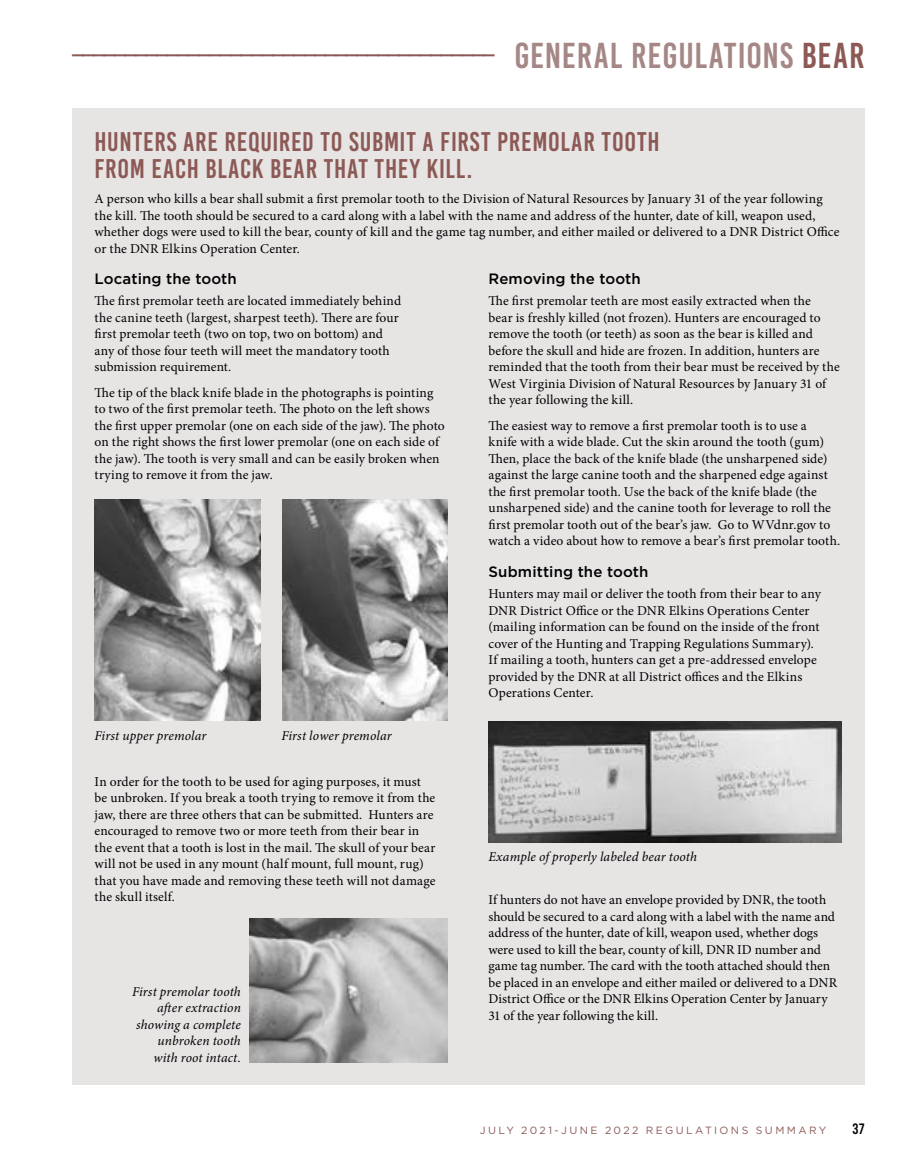
<style>
.page{position:relative;width:905px;height:1175px;background:#fff}
.page>*{position:absolute;margin:0;border:0;box-sizing:border-box;transform-origin:0 0}
.t1{font:27px/27px "Bebas Kai";letter-spacing:.03em;color:#8c5955}
.t2{font:500 15px "Gotham";letter-spacing:.01em;color:#000}
.t3{font:15px "Bebas Kai";color:#000}
.t4{font:13.5px/16.5px "Minion Pro";letter-spacing:.005em;color:#000}
.t5{font:italic 13.5px/16.5px "Minion Pro";letter-spacing:.01em;color:#000;text-align:right}
.t6{font:10.5px "Gotham";letter-spacing:.23em;color:#8c5955}
.s1{font-size:36px;color:#a58786}
.s2{font-size:36px}
</style>
<div class="page">
<div style="left:72px;top:108px;width:792px;height:976px;background:#e7e4e4"></div>
<img style="left:94px;top:500px;width:166px;height:220px">
<img style="left:282px;top:500px;width:166px;height:220px">
<img style="left:250px;top:918px;width:198px;height:144px">
<img style="left:488px;top:721px;width:353px;height:121px">
<h1 class="t1" style="left:72px;top:30px;width:794px">________________________________________ <span class="s1">GENERAL REGULATIONS</span> <span class="s2">BEAR</span></h1>
<h1 class="t1" style="left:94px;top:128px;width:566px">HUNTERS ARE REQUIRED TO SUBMIT A FIRST PREMOLAR TOOTH<br>FROM EACH BLACK BEAR THAT THEY KILL.</h1>
<p class="t4" style="left:94px;top:191px;width:746px">A person who kills a bear shall submit a first premolar tooth to the Division of Natural Resources by January 31 of the year following the kill. The tooth should be secured to a card along with a label with the name and address of the hunter, date of kill, weapon used, whether dogs were used to kill the bear, county of kill and the game tag number, and either mailed or delivered to a DNR District Office or the DNR Elkins Operation Center.</p>
<p class="t2" style="left:94px;top:269px;width:144px">Locating the tooth</p>
<p class="t4" style="left:94px;top:293px;width:308px">The first premolar teeth are located immediately behind the canine teeth (largest, sharpest teeth). There are four first premolar teeth (two on top, two on bottom) and any of those four teeth will meet the mandatory tooth submission requirement.</p>
<p class="t4" style="left:94px;top:384px;width:351px">The tip of the black knife blade in the photographs is pointing to two of the first premolar teeth. The photo on the left shows the first upper premolar (one on each side of the jaw). The photo on the right shows the first lower premolar (one on each side of the jaw). The tooth is very small and can be easily broken when trying to remove it from the jaw.</p>
<p class="t2" style="left:488px;top:269px;width:154px">Removing the tooth</p>
<p class="t4" style="left:488px;top:293px;width:353px">The first premolar teeth are most easily extracted when the<br>bear is freshly killed (not frozen). Hunters are encouraged to remove the tooth (or teeth) as soon as the bear is killed and before the skull and hide are frozen. In addition, hunters are reminded that the tooth from their bear must be received by the West Virginia Division of Natural Resources by January 31 of the year following the kill.</p>
<p class="t4" style="left:488px;top:417px;width:353px">The easiest way to remove a first premolar tooth is to use a<br>knife with a wide blade. Cut the skin around the tooth (gum)<br>Then, place the back of the knife blade (the unsharpened side) against the large canine tooth and the sharpened edge against the first premolar tooth. Use the back of the knife blade (the unsharpened side) and the canine tooth for leverage to roll the first premolar tooth out of the bear’s jaw. Go to WVdnr.gov to watch a video about how to remove a bear’s first premolar tooth.</p>
<p class="t2" style="left:488px;top:562px;width:161px">Submitting the tooth</p>
<p class="t4" style="left:488px;top:585px;width:334px">Hunters may mail or deliver the tooth from their bear to any DNR District Office or the DNR Elkins Operations Center (mailing information can be found on the inside of the front cover of the Hunting and Trapping Regulations Summary).<br>If mailing a tooth, hunters can get a pre-addressed envelope provided by the DNR at all District offices and the Elkins Operations Center.</p>
<p class="t5" style="left:94px;top:728px;width:113px">First upper premolar</p>
<p class="t5" style="left:281px;top:728px;width:112px">First lower premolar</p>
<p class="t4" style="left:94px;top:773px;width:342px">In order for the tooth to be used for aging purposes, it must be unbroken. If you break a tooth trying to remove it from the jaw, there are three others that can be submitted. Hunters are encouraged to remove two or more teeth from their bear in the event that a tooth is lost in the mail. The skull of your bear will not be used in any mount (half mount, full mount, rug) that you have made and removing these teeth will not damage the skull itself.</p>
<p class="t5" style="left:132px;top:983px;width:110px">First premolar tooth after extraction showing a complete unbroken tooth with root intact.</p>
<p class="t5" style="left:488px;top:848px;width:210px">Example of properly labeled bear tooth</p>
<p class="t4" style="left:488px;top:891px;width:350px">If hunters do not have an envelope provided by DNR, the tooth should be secured to a card along with a label with the name and address of the hunter, date of kill, weapon used, whether dogs were used to kill the bear, county of kill, DNR ID number and game tag number. The card with the tooth attached should then be placed in an envelope and either mailed or delivered to a DNR District Office or the DNR Elkins Operation Center by January 31 of the year following the kill.</p>
<p class="t6" style="left:480px;top:1124px;width:348px">JULY 2021-JUNE 2022 REGULATIONS SUMMARY</p>
<p class="t3" style="left:852px;top:1121px;width:14px">37</p>
</div>
